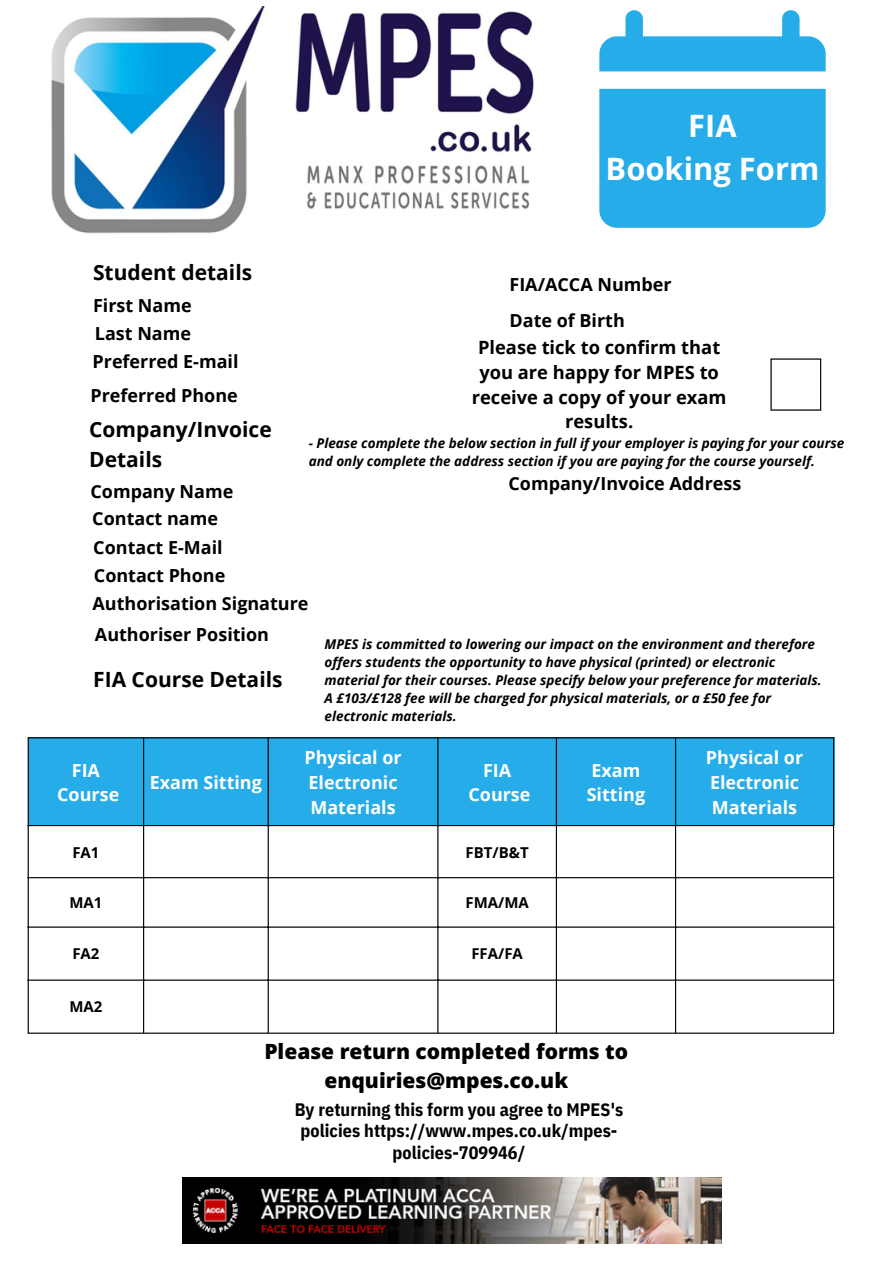
<style>
.page{position:relative;width:893px;height:1264px;background:#fff}
.page>*{position:absolute;margin:0;border:0;box-sizing:border-box;transform-origin:0 0}
.t1{font:700 30.9px "Open Sans";color:#fff}
.t2{font:700 21px/29.2px "Open Sans";color:#000}
.t3{font:800 21px/29.2px "Open Sans";color:#000;text-align:center}
.t4{font:700 18.3px/24.8px "Open Sans";color:#000;text-align:center}
.t5{font:700 18px "Open Sans";color:#000}
.t6{font:700 18px/24.8px "Open Sans";color:#fff}
.t7{font:700 18px/21.3px "IBM Plex Sans Cond";letter-spacing:.005em;color:#000;text-align:center}
.t8{font:700 15px "Open Sans";color:#000}
.t9{font:italic 700 13.5px/18px "Open Sans";color:#000}
</style>
<div class="page">
<img style="left:182px;top:1177px;width:539px;height:66px">
<div style="left:28px;top:737px;width:806px;height:87px;background:#26ace8"></div>
<hr style="left:28px;top:738px;width:1px;height:294px;background:#000">
<hr style="left:143px;top:738px;width:1px;height:294px;background:#000">
<hr style="left:267px;top:738px;width:2px;height:294px;background:#000">
<hr style="left:437px;top:738px;width:1px;height:294px;background:#000">
<hr style="left:555px;top:738px;width:2px;height:294px;background:#000">
<hr style="left:675px;top:738px;width:1px;height:294px;background:#000">
<hr style="left:833px;top:738px;width:1px;height:294px;background:#000">
<hr style="left:28px;top:737px;width:806px;height:1px;background:#000">
<hr style="left:28px;top:825px;width:806px;height:1px;background:#000">
<hr style="left:28px;top:877px;width:806px;height:1px;background:#000">
<hr style="left:28px;top:926px;width:806px;height:1px;background:#000">
<hr style="left:28px;top:979px;width:806px;height:1px;background:#000">
<hr style="left:28px;top:1032px;width:806px;height:1px;background:#000">
<img style="left:51px;top:6px;width:483px;height:228px">
<div style="left:599px;top:89px;width:226px;height:138px;background:#26ace8"></div>
<svg style="left:599px;top:10px;width:226px;height:61px"></svg>
<hr style="left:770px;top:359px;width:1px;height:50px;background:#000">
<hr style="left:820px;top:359px;width:1px;height:50px;background:#000">
<hr style="left:770px;top:358px;width:51px;height:1px;background:#000">
<hr style="left:770px;top:409px;width:51px;height:1px;background:#000">
<p class="t1" style="left:688px;top:104px;width:50px">FIA</p>
<p class="t1" style="left:605px;top:147px;width:215px">Booking Form</p>
<p class="t2" style="left:93px;top:257px;width:161px">Student details</p>
<p class="t5" style="left:93px;top:292px;width:100px">First Name</p>
<p class="t5" style="left:95px;top:321px;width:98px">Last Name</p>
<p class="t5" style="left:93px;top:349px;width:147px">Preferred E-mail</p>
<p class="t5" style="left:90px;top:382px;width:149px">Preferred Phone</p>
<p class="t5" style="left:509px;top:271px;width:164px">FIA/ACCA Number</p>
<p class="t5" style="left:509px;top:307px;width:117px">Date of Birth</p>
<p class="t4" style="left:471px;top:335px;width:256px">Please tick to confirm that you are happy for MPES to receive a copy of your exam results.</p>
<p class="t2" style="left:89px;top:414px;width:184px">Company/Invoice<br>Details</p>
<p class="t5" style="left:90px;top:478px;width:144px">Company Name</p>
<p class="t5" style="left:92px;top:505px;width:127px">Contact name</p>
<p class="t5" style="left:93px;top:534px;width:131px">Contact E-Mail</p>
<p class="t5" style="left:94px;top:562px;width:133px">Contact Phone</p>
<p class="t5" style="left:93px;top:590px;width:217px">Authorisation Signature</p>
<p class="t5" style="left:95px;top:621px;width:176px">Authoriser Position</p>
<p class="t9" style="left:309px;top:433px;width:537px">- Please complete the below section in full if your employer is paying for your course and only complete the address section if you are paying for the course yourself.</p>
<p class="t5" style="left:508px;top:470px;width:234px">Company/Invoice Address</p>
<p class="t9" style="left:324px;top:634px;width:492px">MPES is committed to lowering our impact on the environment and therefore</p>
<p class="t9" style="left:324px;top:652px;width:498px">offers students the opportunity to have physical (printed) or electronic material for their courses. Please specify below your preference for materials.<br>A £103/£128 fee will be charged for physical materials, or a £50 fee for electronic materials.</p>
<p class="t2" style="left:93px;top:664px;width:191px">FIA Course Details</p>
<p class="t6" style="left:72px;top:757px;width:30px">FIA</p>
<p class="t6" style="left:57px;top:782px;width:64px">Course</p>
<p class="t6" style="left:150px;top:769px;width:114px">Exam Sitting</p>
<p class="t6" style="left:304px;top:745px;width:99px">Physical or<br>Electronic<br>Materials</p>
<p class="t6" style="left:483px;top:757px;width:30px">FIA</p>
<p class="t6" style="left:468px;top:782px;width:64px">Course</p>
<p class="t8" style="left:72px;top:841px;width:29px">FA1</p>
<p class="t8" style="left:465px;top:841px;width:65px">FBT/B&amp;T</p>
<p class="t8" style="left:69px;top:891px;width:35px">MA1</p>
<p class="t8" style="left:465px;top:891px;width:65px">FMA/MA</p>
<p class="t8" style="left:72px;top:943px;width:29px">FA2</p>
<p class="t8" style="left:471px;top:943px;width:53px">FFA/FA</p>
<p class="t8" style="left:69px;top:996px;width:35px">MA2</p>
<p class="t6" style="left:586px;top:757px;width:60px">Exam<br>Sitting</p>
<p class="t3" style="left:264px;top:1035px;width:365px">Please return completed forms to enquiries@mpes.co.uk</p>
<p class="t7" style="left:294px;top:1098px;width:330px">By returning this form you agree to MPES's policies https://www.mpes.co.uk/mpes&shy;policies-709946/</p>
<p class="t6" style="left:705px;top:745px;width:99px">Physical or<br>Electronic<br>Materials</p>
</div>
